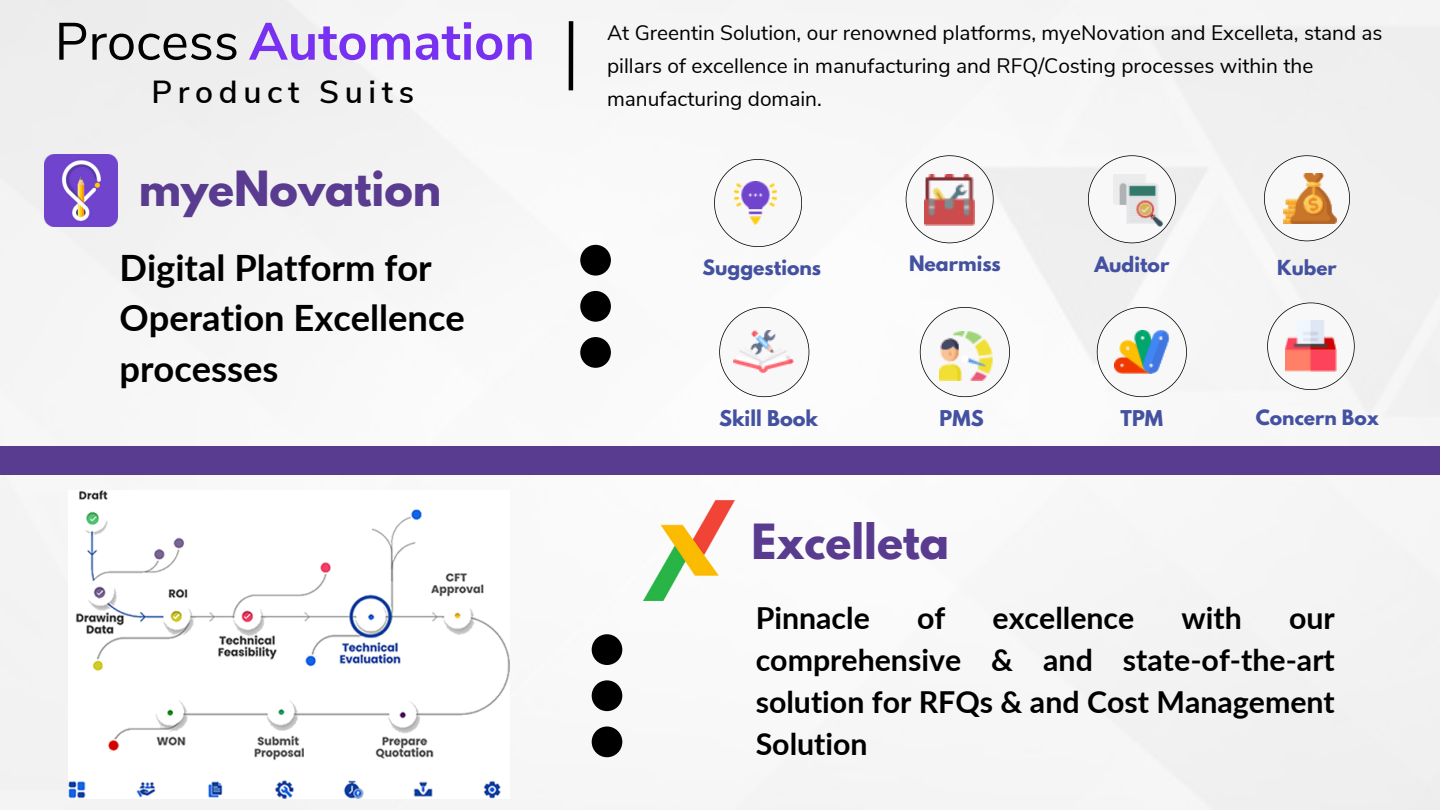
<style>
.page{position:relative;width:1440px;height:810px;background:#f6f6f6}
.page>*{position:absolute;margin:0;border:0;box-sizing:border-box;transform-origin:0 0}
.t1{font:700 52.4px "Nunito Sans";color:#7931f1}
.t2{font:700 43px "League Spartan";color:#593c8f}
.t3{font:700 36.3px/50.2px "Lato";color:#000}
.t4{font:600 31.9px "Nunito Sans";letter-spacing:.175em;color:#000}
.t5{font:700 30.3px/42px "Lato";color:#000;text-align:justify}
.t6{font:20.9px/33px "Nunito Sans";color:#000}
.t7{font:700 19.3px "League Spartan";color:#4451a0}
.t8{font:700 18.8px "League Spartan";color:#4451a0}
.t9{font:700 18.7px "League Spartan";color:#4451a0}
.t10{font:700 18.4px "League Spartan";color:#4451a0}
.s1{font-weight:400;color:#000}
</style>
<div class="page">
<div style="left:0;top:446px;width:1440px;height:29px;background:#593c8f"></div>
<svg style="left:592px;top:634px;width:30px;height:123px"></svg>
<svg style="left:580px;top:245px;width:31px;height:123px"></svg>
<svg style="left:714px;top:159px;width:88px;height:88px"></svg>
<img style="left:735px;top:182px;width:42px;height:42px">
<svg style="left:906px;top:155px;width:87px;height:88px"></svg>
<img style="left:925px;top:175px;width:50px;height:50px">
<svg style="left:1088px;top:155px;width:88px;height:88px"></svg>
<img style="left:1114px;top:174px;width:48px;height:53px">
<svg style="left:719px;top:307px;width:90px;height:90px"></svg>
<svg style="left:920px;top:307px;width:90px;height:90px"></svg>
<svg style="left:1097px;top:307px;width:90px;height:90px"></svg>
<img style="left:1114px;top:330px;width:55px;height:44px">
<img style="left:733px;top:330px;width:61px;height:43px">
<img style="left:939px;top:331px;width:54px;height:49px">
<svg style="left:1264px;top:155px;width:86px;height:86px"></svg>
<img style="left:1284px;top:174px;width:53px;height:50px">
<svg style="left:1267px;top:303px;width:88px;height:87px"></svg>
<img style="left:1285px;top:321px;width:51px;height:51px">
<img style="left:68px;top:491px;width:442px;height:307px">
<hr style="left:569px;top:21px;width:4px;height:69px;background:#000">
<img style="left:644px;top:500px;width:91px;height:100px">
<img style="left:45px;top:154px;width:73px;height:73px">
<p class="t1" style="left:55px;top:7px;width:482px"><span class="s1">Process</span> Automation</p>
<p class="t4" style="left:152px;top:71px;width:264px">Product Suits</p>
<p class="t2" style="left:139px;top:167px;width:304px">myeNovation</p>
<p class="t3" style="left:119px;top:242px;width:347px">Digital Platform for<br>Operation Excellence processes</p>
<p class="t6" style="left:607px;top:17px;width:777px">At Greentin Solution, our renowned platforms, myeNovation and Excelleta, stand as pillars of excellence in manufacturing and RFQ/Costing processes within the manufacturing domain.</p>
<p class="t8" style="left:703px;top:258px;width:120px">Suggestions</p>
<p class="t8" style="left:909px;top:254px;width:93px">Nearmiss</p>
<p class="t8" style="left:1095px;top:255px;width:76px">Auditor</p>
<p class="t7" style="left:719px;top:409px;width:100px">Skill Book</p>
<p class="t7" style="left:940px;top:409px;width:46px">PMS</p>
<p class="t7" style="left:1121px;top:409px;width:44px">TPM</p>
<p class="t2" style="left:752px;top:521px;width:199px">Excelleta</p>
<h6 class="t10" style="left:1277px;top:259px;width:61px">Kuber</h6>
<h6 class="t9" style="left:1256px;top:408px;width:125px">Concern Box</h6>
<p class="t5" style="left:756px;top:596px;width:116px">Pinnacle</p>
<p class="t5" style="left:917px;top:596px;width:30px">of</p>
<p class="t5" style="left:993px;top:596px;width:143px">excellence</p>
<p class="t5" style="left:1182px;top:596px;width:62px">with</p>
<p class="t5" style="left:756px;top:596px;width:581px;text-indent:533px">our comprehensive &amp; and state-of-the-art solution for RFQs &amp; and Cost Management Solution</p>
</div>
